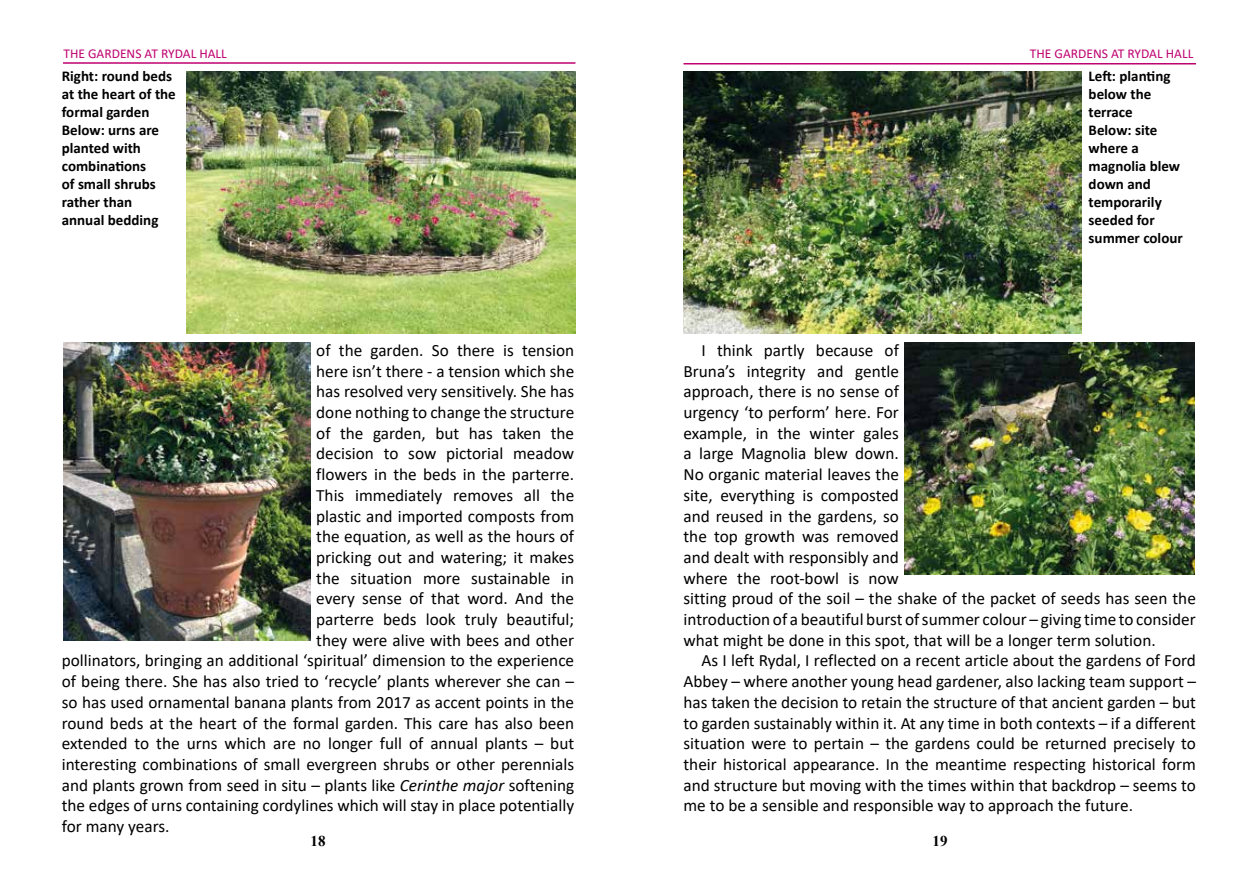
<style>
.page{position:relative;width:1259px;height:893px;background:#fff}
.page>*{position:absolute;margin:0;border:0;box-sizing:border-box;transform-origin:0 0}
.t1{font:17.25px/20.7px "Calibri";color:#000}
.t2{font:700 15px/18px "Calibri";color:#000}
.t3{font:700 15px "Times New Roman";color:#000}
.t4{font:13.5px "Calibri";color:#bf006f}
.s1{font-style:italic}
</style>
<div class="page">
<hr style="left:63px;top:62px;width:512px;height:2px;background:#bf006f">
<hr style="left:683px;top:63px;width:513px;height:2px;background:#bf0070">
<img style="left:905px;top:343px;width:289px;height:231px">
<img style="left:187px;top:72px;width:388px;height:262px">
<img style="left:63px;top:343px;width:247px;height:297px">
<img style="left:683px;top:72px;width:398px;height:262px">
<p class="t4" style="left:63px;top:44px;width:165px">THE GARDENS AT RYDAL HALL</p>
<p class="t4" style="left:1030px;top:44px;width:165px">THE GARDENS AT RYDAL HALL</p>
<p class="t2" style="left:62px;top:67px;width:115px">Right: round beds at the heart of the formal garden<br>Below: urns are planted with combinations<br>of small shrubs rather than annual bedding</p>
<p class="t2" style="left:1088px;top:67px;width:96px">Left: planting below the terrace<br>Below: site where a magnolia blew down and temporarily seeded for summer colour</p>
<p class="t1" style="left:316px;top:339px;width:259px">of the garden. So there is tension</p>
<p class="t1" style="left:316px;top:360px;width:259px">here isn’t there - a tension which she</p>
<p class="t1" style="left:316px;top:381px;width:259px">has resolved very sensitively. She has</p>
<p class="t1" style="left:316px;top:401px;width:259px">done nothing to change the structure</p>
<p class="t1" style="left:316px;top:422px;width:259px">of the garden, but has taken the</p>
<p class="t1" style="left:316px;top:443px;width:259px">decision to sow pictorial meadow</p>
<p class="t1" style="left:316px;top:464px;width:259px">flowers in the beds in the parterre.</p>
<p class="t1" style="left:316px;top:484px;width:259px">This immediately removes all the</p>
<p class="t1" style="left:316px;top:505px;width:259px">plastic and imported composts from</p>
<p class="t1" style="left:316px;top:526px;width:259px">the equation, as well as the hours of</p>
<p class="t1" style="left:316px;top:546px;width:259px">pricking out and watering; it makes</p>
<p class="t1" style="left:316px;top:567px;width:259px">the situation more sustainable in</p>
<p class="t1" style="left:316px;top:588px;width:259px">every sense of that word. And the</p>
<p class="t1" style="left:316px;top:608px;width:259px">parterre beds look truly beautiful;</p>
<p class="t1" style="left:316px;top:629px;width:259px">they were alive with bees and other</p>
<p class="t1" style="left:62px;top:650px;width:514px">pollinators, bringing an additional ‘spiritual’ dimension to the experience</p>
<p class="t1" style="left:62px;top:671px;width:514px">of being there. She has also tried to ‘recycle’ plants wherever she can –</p>
<p class="t1" style="left:62px;top:691px;width:514px">so has used ornamental banana plants from 2017 as accent points in the</p>
<p class="t1" style="left:62px;top:712px;width:514px">round beds at the heart of the formal garden. This care has also been</p>
<p class="t1" style="left:62px;top:733px;width:514px">extended to the urns which are no longer full of annual plants – but</p>
<p class="t1" style="left:62px;top:753px;width:514px">interesting combinations of small evergreen shrubs or other perennials</p>
<p class="t1" style="left:62px;top:774px;width:514px">and plants grown from seed in situ – plants like <span class="s1">Cerinthe major</span> softening</p>
<p class="t1" style="left:62px;top:795px;width:514px">the edges of urns containing cordylines which will stay in place potentially</p>
<p class="t1" style="left:62px;top:815px;width:109px">for many years.</p>
<p class="t1" style="left:683px;top:339px;width:514px;text-indent:18px">I think partly because of<br>Bruna’s integrity and gentle<br>approach, there is no sense of<br>urgency ‘to perform’ here. For<br>example, in the winter gales<br>a large Magnolia blew down.<br>No organic material leaves the<br>site, everything is composted<br>and reused in the gardens, so<br>the top growth was removed<br>and dealt with responsibly and<br>where the root-bowl is now<br>sitting proud of the soil – the shake of the packet of seeds has seen the introduction of a beautiful burst of summer colour – giving time to consider what might be done in this spot, that will be a longer term solution.</p>
<p class="t1" style="left:683px;top:650px;width:514px;text-align:justify;text-indent:18px">As I left Rydal, I reflected on a recent article about the gardens of Ford Abbey – where another young head gardener, also lacking team support – has taken the decision to retain the structure of that ancient garden – but to garden sustainably within it. At any time in both contexts – if a different situation were to pertain – the gardens could be returned precisely to their historical appearance. In the meantime respecting historical form and structure but moving with the times within that backdrop – seems to me to be a sensible and responsible way to approach the future.</p>
<p class="t3" style="left:311px;top:830px;width:16px">18</p>
<p class="t3" style="left:932px;top:830px;width:16px">19</p>
</div>
